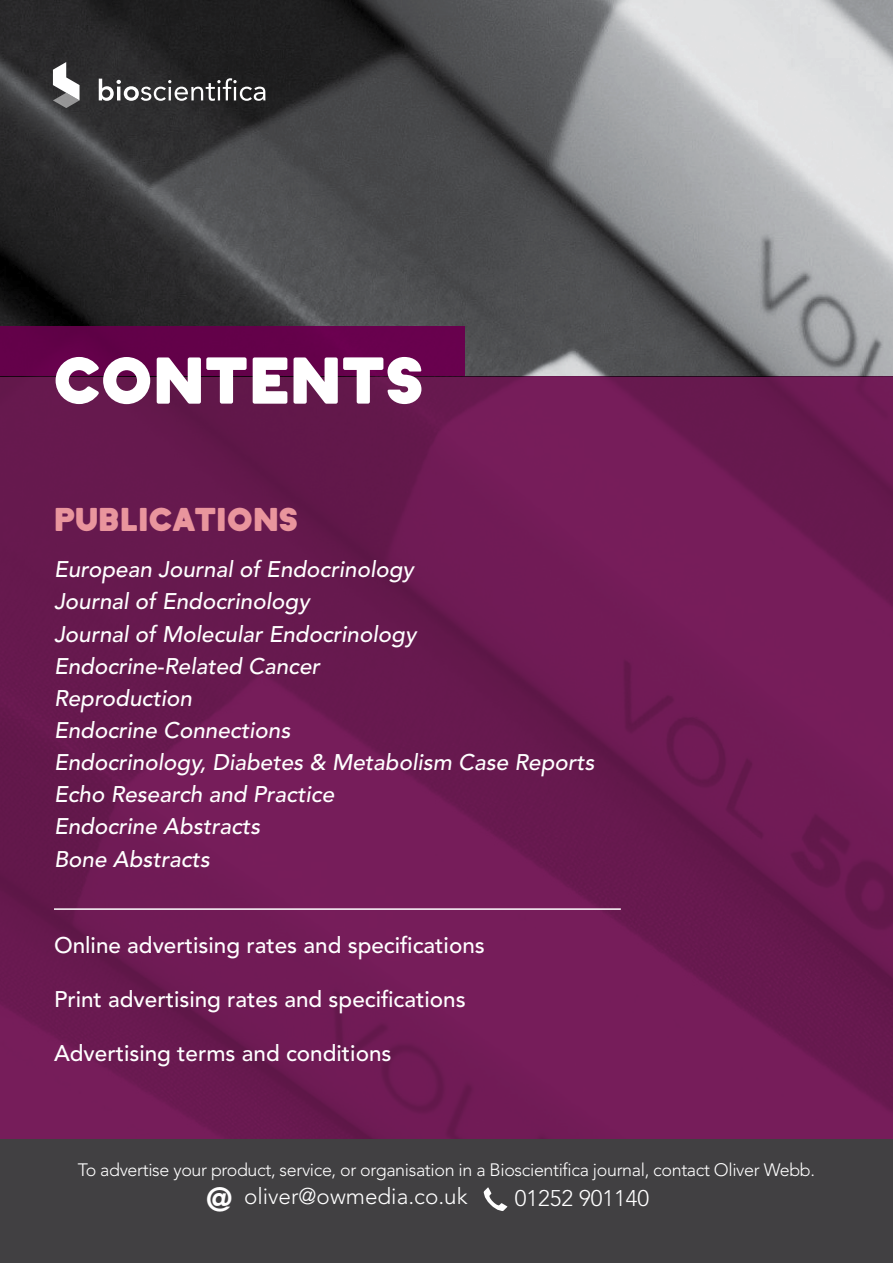
<style>
.page{position:relative;width:893px;height:1263px;background:#fff}
.page>*{position:absolute;margin:0;border:0;box-sizing:border-box;transform-origin:0 0}
.t1{font:700 66px "Ephesus demo Extra";color:#fff}
.t2{font:700 33px "Ephesus demo Extra";color:#e9959d}
.t3{font:italic 500 22.5px/32.1px "Avenir";color:#fff}
.t4{font:500 22.5px "Avenir";color:#fff}
.t5{font:300 22.5px "Avenir";color:#fff}
.t6{font:300 22.5px "Avenir LT Std";color:#fff}
.t7{font:300 17.85px "Avenir";letter-spacing:-.02em;color:#fff}
.s1{font-weight:800;font-size:33px}
</style>
<div class="page">
<img style="left:0;top:0;width:893px;height:1140px">
<svg style="left:99px;top:78px;width:167px;height:23px"></svg>
<svg style="left:53px;top:62px;width:27px;height:46px"></svg>
<hr style="left:54px;top:908px;width:567px;height:2px;background:#fff">
<div style="left:0;top:1140px;width:893px;height:123px;background:#414042"></div>
<svg style="left:483px;top:1187px;width:24px;height:24px"></svg>
<h1 class="t1" style="left:53px;top:343px;width:372px">CONTENTS</h1>
<h2 class="t2" style="left:54px;top:500px;width:245px">PUBLICATIONS</h2>
<p class="t3" style="left:54px;top:554px;width:542px">European Journal of Endocrinology<br>Journal of Endocrinology<br>Journal of Molecular Endocrinology<br>Endocrine-Related Cancer<br>Reproduction<br>Endocrine Connections<br>Endocrinology, Diabetes &amp; Metabolism Case Reports<br>Echo Research and Practice<br>Endocrine Abstracts<br>Bone Abstracts</p>
<p class="t4" style="left:54px;top:932px;width:432px">Online advertising rates and specifications</p>
<p class="t4" style="left:54px;top:986px;width:413px">Print advertising rates and specifications</p>
<p class="t4" style="left:54px;top:1040px;width:339px">Advertising terms and conditions</p>
<p class="t7" style="left:78px;top:1159px;width:739px">To advertise your product, service, or organisation in a Bioscientifica journal, contact Oliver Webb.</p>
<p class="t5" style="left:206px;top:1183px;width:263px"><span class="s1">@</span> oliver@owmedia.co.uk</p>
<p class="t6" style="left:515px;top:1185px;width:136px">01252 901140</p>
</div>
